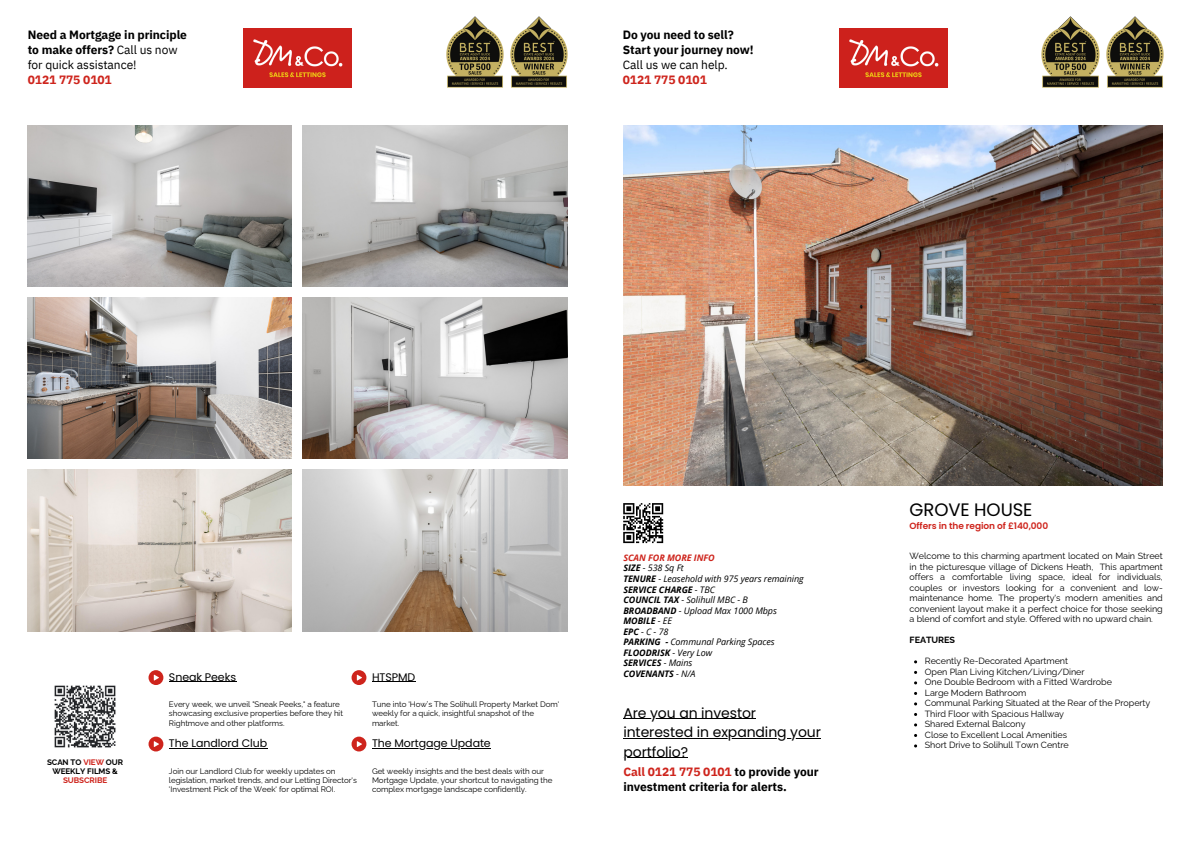
<style>
.page{position:relative;width:1191px;height:843px;background:#fff}
.page>*{position:absolute;margin:0;border:0;box-sizing:border-box;transform-origin:0 0}
.t1{font:18px "Poppins";letter-spacing:-.005em;color:#000}
.t2{font:14px "Poppins";letter-spacing:-.005em;color:#000}
.t3{font:700 12px/15px "IBM Plex Sans";letter-spacing:-.005em;color:#000}
.t4{font:11px "Poppins";letter-spacing:-.005em;color:#000}
.t5{font:9px/10.5px "Raleway";letter-spacing:-.005em;color:#000;text-align:justify}
.t6{font:italic 9px/10.5px "Open Sans";letter-spacing:-.005em;color:#000}
.t7{font:italic 700 9px "Open Sans";letter-spacing:-.005em;color:#000}
.t8{font:600 9px "Poppins";letter-spacing:-.005em;color:#ce241c}
.t9{font:italic 700 9px "Open Sans";letter-spacing:-.005em;color:#ce241c}
.t10{font:700 9px "Raleway";letter-spacing:-.005em;color:#000}
.t11{font:8px/9.3px "Raleway";letter-spacing:-.005em;color:#000}
.t12{font:700 8px/9.3px "Raleway";letter-spacing:-.005em;color:#000;text-align:center}
.s1{font-weight:400}
.s2{color:#ce241c}
.s3{font-weight:700}
</style>
<div class="page">
<img style="left:28px;top:125px;width:264px;height:161px">
<img style="left:28px;top:297px;width:264px;height:162px">
<img style="left:28px;top:470px;width:264px;height:161px">
<img style="left:303px;top:125px;width:264px;height:161px">
<img style="left:303px;top:297px;width:264px;height:162px">
<img style="left:303px;top:470px;width:264px;height:161px">
<img style="left:243px;top:28px;width:108px;height:59px">
<svg style="left:148px;top:670px;width:15px;height:14px"></svg>
<svg style="left:351px;top:670px;width:15px;height:14px"></svg>
<svg style="left:148px;top:736px;width:15px;height:15px"></svg>
<svg style="left:351px;top:736px;width:15px;height:15px"></svg>
<img style="left:446px;top:16px;width:58px;height:72px">
<img style="left:510px;top:16px;width:58px;height:72px">
<img style="left:623px;top:125px;width:539px;height:360px">
<img style="left:839px;top:28px;width:108px;height:59px">
<img style="left:1041px;top:16px;width:59px;height:72px">
<img style="left:1106px;top:16px;width:58px;height:72px">
<hr style="left:372px;top:681px;width:43px;height:1px;background:#000">
<hr style="left:372px;top:747px;width:118px;height:1px;background:#000">
<hr style="left:169px;top:681px;width:67px;height:1px;background:#000">
<hr style="left:169px;top:747px;width:98px;height:1px;background:#000">
<img style="left:54px;top:685px;width:62px;height:63px">
<hr style="left:623px;top:718px;width:133px;height:1px;background:#000">
<hr style="left:623px;top:737px;width:197px;height:1px;background:#000">
<hr style="left:623px;top:757px;width:65px;height:1px;background:#000">
<svg style="left:623px;top:503px;width:40px;height:40px"></svg>
<p class="t3" style="left:28px;top:27px;width:161px">Need a Mortgage in principle to make offers? <span class="s1">Call us now for quick assistance!<br></span><span class="s2">0121 775 0101</span></p>
<h5 class="t3" style="left:622px;top:27px;width:132px">Do you need to sell?<br>Start your journey now!<br><span class="s1">Call us we can help.<br></span><span class="s2">0121 775 0101</span></h5>
<h5 class="t4" style="left:169px;top:668px;width:69px">Sneak Peeks</h5>
<p class="t4" style="left:372px;top:668px;width:45px">HTSPMD</p>
<p class="t9" style="left:623px;top:551px;width:93px">SCAN FOR MORE INFO</p>
<p class="t6" style="left:623px;top:562px;width:62px"><span class="s3">SIZE</span> - 538 Sq Ft</p>
<p class="t6" style="left:623px;top:573px;width:182px"><span class="s3">TENURE</span> - Leasehold with 975 years remaining</p>
<p class="t7" style="left:623px;top:582px;width:93px">SERVICE CHARGE <span class="s1">- TBC</span></p>
<p class="t6" style="left:623px;top:594px;width:126px"><span class="s3">COUNCIL TAX</span> - Solihull MBC - B</p>
<p class="t6" style="left:623px;top:604px;width:155px"><span class="s3">BROADBAND</span> - Upload Max 1000 Mbps</p>
<p class="t7" style="left:623px;top:614px;width:50px">MOBILE <span class="s1">- EE</span></p>
<p class="t6" style="left:623px;top:625px;width:47px"><span class="s3">EPC</span>-C-78</p>
<p class="t7" style="left:623px;top:635px;width:39px">PARKING</p>
<p class="t6" style="left:623px;top:636px;width:153px;text-indent:42px"><span class="s3">-</span> Communal Parking Spaces<br><span class="s3">FLOODRISK</span> - Very Low</p>
<p class="t7" style="left:623px;top:656px;width:70px">SERVICES <span class="s1">- Mains</span></p>
<p class="t7" style="left:623px;top:666px;width:74px">COVENANTS <span class="s1">- N/A</span></p>
<h5 class="t11" style="left:169px;top:699px;width:175px">Every week, we unveil "Sneak Peeks," a feature showcasing exclusive properties before they hit<br>Rightmove and other platforms.</h5>
<p class="t4" style="left:169px;top:735px;width:100px">The Landlord Club</p>
<p class="t12" style="left:47px;top:757px;width:78px">SCAN TO <span class="s2">VIEW</span> OUR<br>WEEKLY FILMS &amp;<br><span class="s2">SUBSCRIBE</span></p>
<h3 class="t11" style="left:169px;top:765px;width:189px">Join our Landlord Club for weekly updates on legislation, market trends, and our Letting Director's 'Investment Pick of the Week' for optimal ROI.</h3>
<p class="t11" style="left:372px;top:699px;width:189px">Tune into 'How’s The Solihull Property Market Dom' weekly for a quick, insightful snapshot of the market.</p>
<p class="t4" style="left:372px;top:735px;width:120px">The Mortgage Update</p>
<p class="t11" style="left:372px;top:765px;width:182px">Get weekly insights and the best deals with our<br>Mortgage Update, your shortcut to navigating the complex mortgage landscape confidently.</p>
<h5 class="t2" style="left:623px;top:702px;width:134px">Are you an investor</h5>
<p class="t2" style="left:623px;top:722px;width:199px">interested in expanding your</p>
<p class="t2" style="left:623px;top:741px;width:66px">portfolio?</p>
<p class="t3" style="left:623px;top:763px;width:197px"><span class="s2">Call 0121 775 0101</span> to provide your investment criteria for alerts.</p>
<h2 class="t1" style="left:909px;top:497px;width:124px">GROVE HOUSE</h2>
<h4 class="t5" style="left:909px;top:550px;width:255px">Welcome to this charming apartment located on Main Street in the picturesque village of Dickens Heath, This apartment offers a comfortable living space, ideal for individuals, couples or investors looking for a convenient and low&shy;maintenance home. The property's modern amenities and convenient layout make it a perfect choice for those seeking a blend of comfort and style. Offered with no upward chain.</h4>
<h1 class="t10" style="left:909px;top:634px;width:47px">FEATURES</h1>
<p class="t5" style="left:924px;top:655px;width:145px">Recently Re-Decorated Apartment</p>
<p class="t5" style="left:924px;top:666px;width:161px">Open Plan Living Kitchen/Living/Diner</p>
<h6 class="t5" style="left:924px;top:676px;width:189px">One Double Bedroom with a Fitted Wardrobe</h6>
<p class="t5" style="left:924px;top:687px;width:103px">Large Modern Bathroom</p>
<p class="t5" style="left:924px;top:697px;width:227px">Communal Parking Situated at the Rear of the Property</p>
<p class="t5" style="left:924px;top:708px;width:141px">Third Floor with Spacious Hallway</p>
<p class="t5" style="left:924px;top:718px;width:102px">Shared External Balcony</p>
<p class="t5" style="left:924px;top:729px;width:144px">Close to Excellent Local Amenities</p>
<p class="t5" style="left:924px;top:739px;width:145px">Short Drive to Solihull Town Centre</p>
<p class="t8" style="left:909px;top:519px;width:140px">Offers in the region of £140,000</p>
</div>
